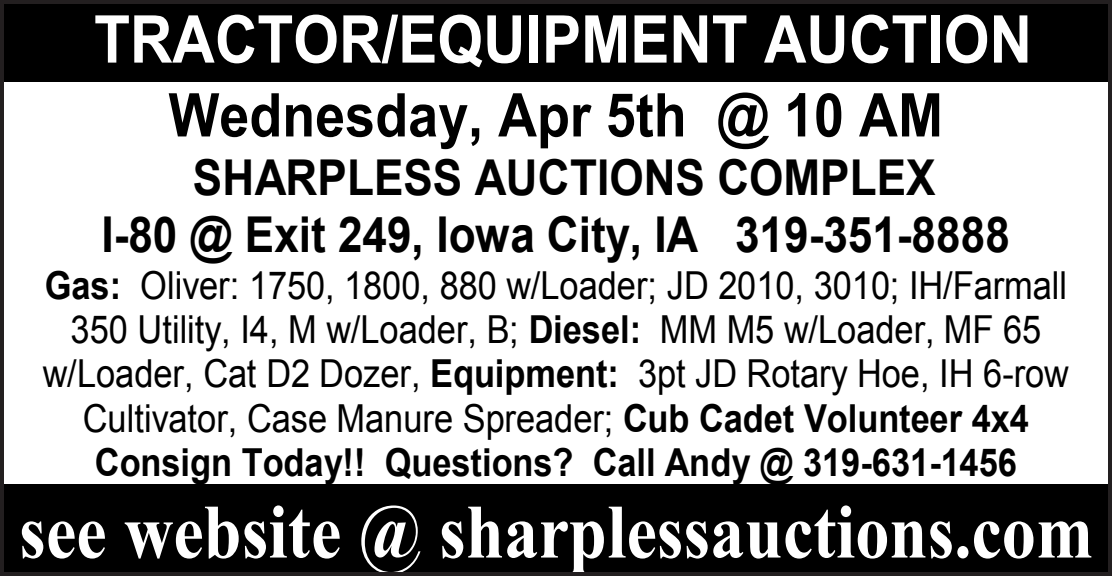
<style>
.page{position:relative;width:1112px;height:576px;background:#fff}
.page>*{position:absolute;margin:0;border:0;box-sizing:border-box;transform-origin:0 0}
.t1{font:700 76.8px "Times New Roman";color:#fff;scale:.89 1}
.t2{font:700 66px "Arial";color:#fff;scale:.89 1}
.t3{font:700 60.4px "Arial";color:#000;scale:.89 1}
.t4{font:700 49.6px/57.2px "Arial";color:#000;text-align:center;scale:.89 1}
.t5{font:38.4px/44.4px "Arial";color:#000;text-align:center;scale:.89 1}
.s1{font-weight:700}
</style>
<div class="page">
<div style="left:0;top:0;width:1112px;height:81px;background:#000"></div>
<div style="left:0;top:486px;width:13px;height:88px;background:#000"></div>
<div style="left:1100px;top:486px;width:12px;height:88px;background:#000"></div>
<div style="left:13px;top:486px;width:1087px;height:88px;background:#000"></div>
<hr style="left:0;top:484px;width:1112px;height:2px;background:#000">
<div style="left:0;top:0;width:1112px;height:576px;border:4px solid #231f20"></div>
<p class="t2" style="left:94px;top:-5px;width:1055px">TRACTOR/EQUIPMENT AUCTION</p>
<p class="t3" style="left:168px;top:75px;width:871px">Wednesday, Apr 5th @ 10 AM</p>
<p class="t4" style="left:101px;top:150px;width:1022px">SHARPLESS AUCTIONS COMPLEX<br>I-80 @ Exit 249, Iowa City, IA 319-351-8888</p>
<p class="t5" style="left:43px;top:263px;width:1154px"><span class="s1">Gas:</span> Oliver: 1750, 1800, 880 w/Loader; JD 2010, 3010; IH/Farmall 350 Utility, I4, M w/Loader, B; <span class="s1">Diesel:</span> MM M5 w/Loader, MF 65 w/Loader, Cat D2 Dozer, <span class="s1">Equipment:</span> 3pt JD Rotary Hoe, IH 6-row Cultivator, Case Manure Spreader; <span class="s1">Cub Cadet Volunteer 4x4<br>Consign Today!! Questions? Call Andy @ 319-631-1456</span></p>
<p class="t1" style="left:19px;top:479px;width:1208px">see website @ sharplessauctions.com</p>
</div>
